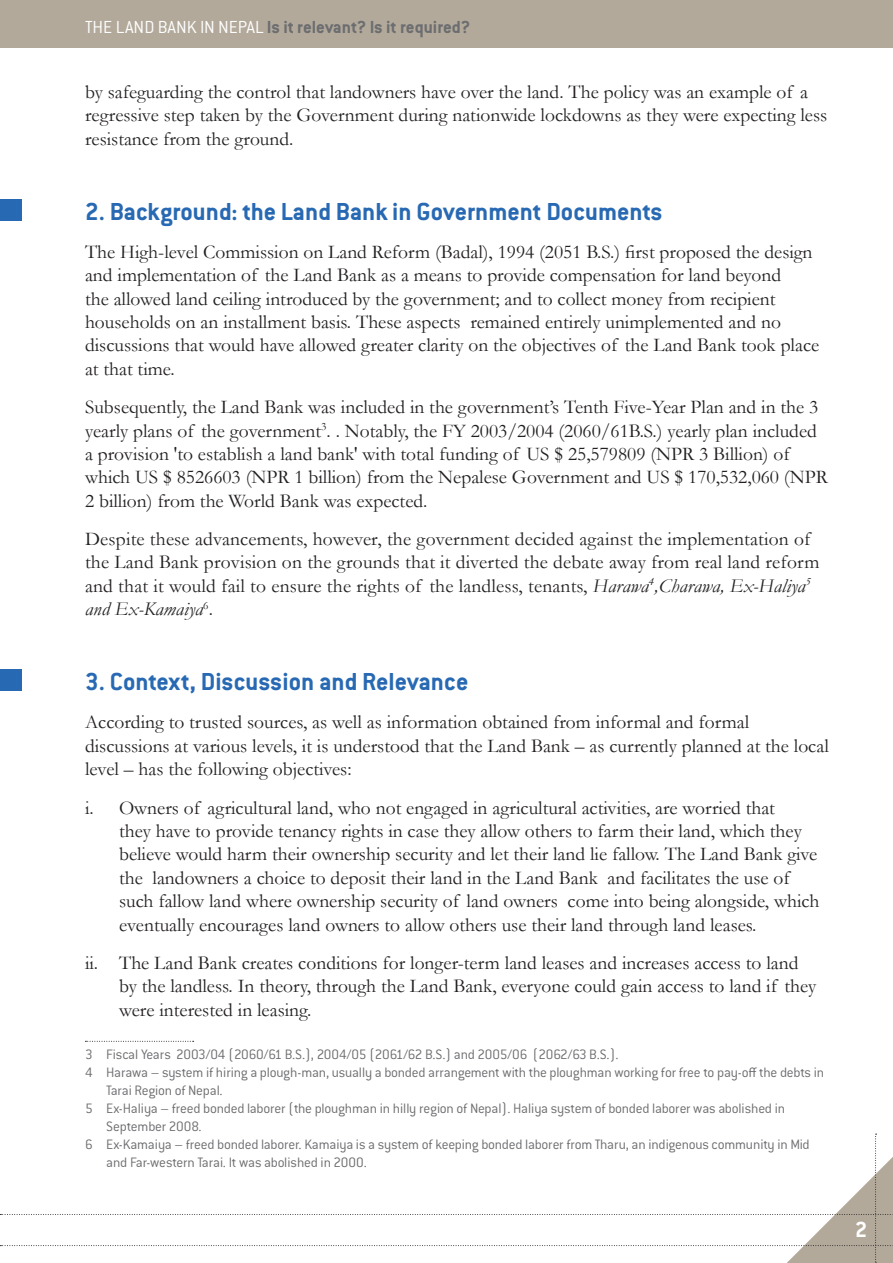
<style>
.page{position:relative;width:893px;height:1263px;background:#fff}
.page>*{position:absolute;margin:0;border:0;box-sizing:border-box;transform-origin:0 0}
.Sub_01{font:700 27px "Conduit ITC Std";color:#2869b3}
.t1{font:700 24px "Conduit ITC Std";color:#fff}
.Body{font:19.5px/23.4px "Garamond";color:#231f20}
.Body_Indent_01{font:19.5px/23.4px "Garamond";color:#231f20}
.t2{font:700 19.2px "Conduit ITC Std";color:#6c6d70}
.Footnote{font:300 15px/18px "Conduit ITC Std";letter-spacing:-.015em;color:#6c6d70}
.s1{font-weight:300;color:#fff}
.s2{font-style:italic}
</style>
<div class="page">
<svg style="left:0;top:1134px;width:893px;height:129px"></svg>
<div style="left:0;top:0;width:893px;height:48px;background:#b2a99a"></div>
<svg style="left:85px;top:1041px;width:109px;height:1px"></svg>
<div style="left:0;top:669px;width:21px;height:22px;background:#2869b3"></div>
<div style="left:0;top:199px;width:21px;height:21px;background:#2869b3"></div>
<p class="t2" style="left:85px;top:16px;width:387px"><span class="s1">THE LAND BANK IN NEPAL</span> Is it relevant? Is it required?</p>
<p class="Body_Indent_01" style="left:85px;top:79px;width:744px">by safeguarding the control that landowners have over the land. The policy was an example of a regressive step taken by the Government during nationwide lockdowns as they were expecting less resistance from the ground.</p>
<p class="Sub_01" style="left:85px;top:195px;width:579px">2. Background: the Land Bank in Government Documents</p>
<p class="Body" style="left:85px;top:239px;width:736px">The High-level Commission on Land Reform (Badal), 1994 (2051 B.S.) first proposed the design and implementation of the Land Bank as a means to provide compensation for land beyond<br>the allowed land ceiling introduced by the government; and to collect money from recipient households on an installment basis. These aspects remained entirely unimplemented and no discussions that would have allowed greater clarity on the objectives of the Land Bank took place at that time.</p>
<p class="Body" style="left:85px;top:395px;width:744px">Subsequently, the Land Bank was included in the government’s Tenth Five-Year Plan and in the 3 yearly plans of the government<sup>3</sup>. . Notably, the FY 2003/2004 (2060/61B.S.) yearly plan included a provision 'to establish a land bank' with total funding of US $ 25,579809 (NPR 3 Billion) of which US $ 8526603 (NPR 1 billion) from the Nepalese Government and US $ 170,532,060 (NPR 2 billion) from the World Bank was expected.</p>
<p class="Body" style="left:85px;top:527px;width:736px">Despite these advancements, however, the government decided against the implementation of the Land Bank provision on the grounds that it diverted the debate away from real land reform and that it would fail to ensure the rights of the landless, tenants, <span class="s2">Harawa</span><sup>4</sup><span class="s2">,Charawa, Ex-Haliya</span><sup>5 </sup><span class="s2">and Ex-Kamaiya</span><sup>6</sup>.</p>
<p class="Sub_01" style="left:85px;top:665px;width:385px">3. Context, Discussion and Relevance</p>
<p class="Body" style="left:85px;top:710px;width:745px">According to trusted sources, as well as information obtained from informal and formal discussions at various levels, it is understood that the Land Bank – as currently planned at the local level – has the following objectives:</p>
<p class="Body_Indent_01" style="left:119px;top:795px;width:702px;text-indent:-34px">i. Owners of agricultural land, who not engaged in agricultural activities, are worried that<br>they have to provide tenancy rights in case they allow others to farm their land, which they believe would harm their ownership security and let their land lie fallow. The Land Bank give the landowners a choice to deposit their land in the Land Bank and facilitates the use of such fallow land where ownership security of land owners come into being alongside, which eventually encourages land owners to allow others use their land through land leases.</p>
<p class="Body_Indent_01" style="left:119px;top:950px;width:699px;text-indent:-34px">ii. The Land Bank creates conditions for longer-term land leases and increases access to land by the landless. In theory, through the Land Bank, everyone could gain access to land if they were interested in leasing.</p>
<p class="Footnote" style="left:85px;top:1045px;width:535px">3 Fiscal Years 2003/04 (2060/61 B.S.), 2004/05 (2061/62 B.S.) and 2005/06 (2062/63 B.S.).</p>
<p class="Footnote" style="left:106px;top:1063px;width:719px;text-indent:-21px">4 Harawa – system if hiring a plough-man, usually a bonded arrangement with the ploughman working for free to pay-off the debts in<br>Tarai Region of Nepal.</p>
<p class="Footnote" style="left:106px;top:1099px;width:680px;text-indent:-21px">5 Ex-Haliya – freed bonded laborer (the ploughman in hilly region of Nepal). Haliya system of bonded laborer was abolished in<br>September 2008.</p>
<p class="Footnote" style="left:106px;top:1135px;width:705px;text-indent:-21px">6 Ex-Kamaiya – freed bonded laborer. Kamaiya is a system of keeping bonded laborer from Tharu, an indigenous community in Mid and Far-western Tarai. It was abolished in 2000.</p>
<p class="t1" style="left:855px;top:1215px;width:14px">2</p>
</div>
